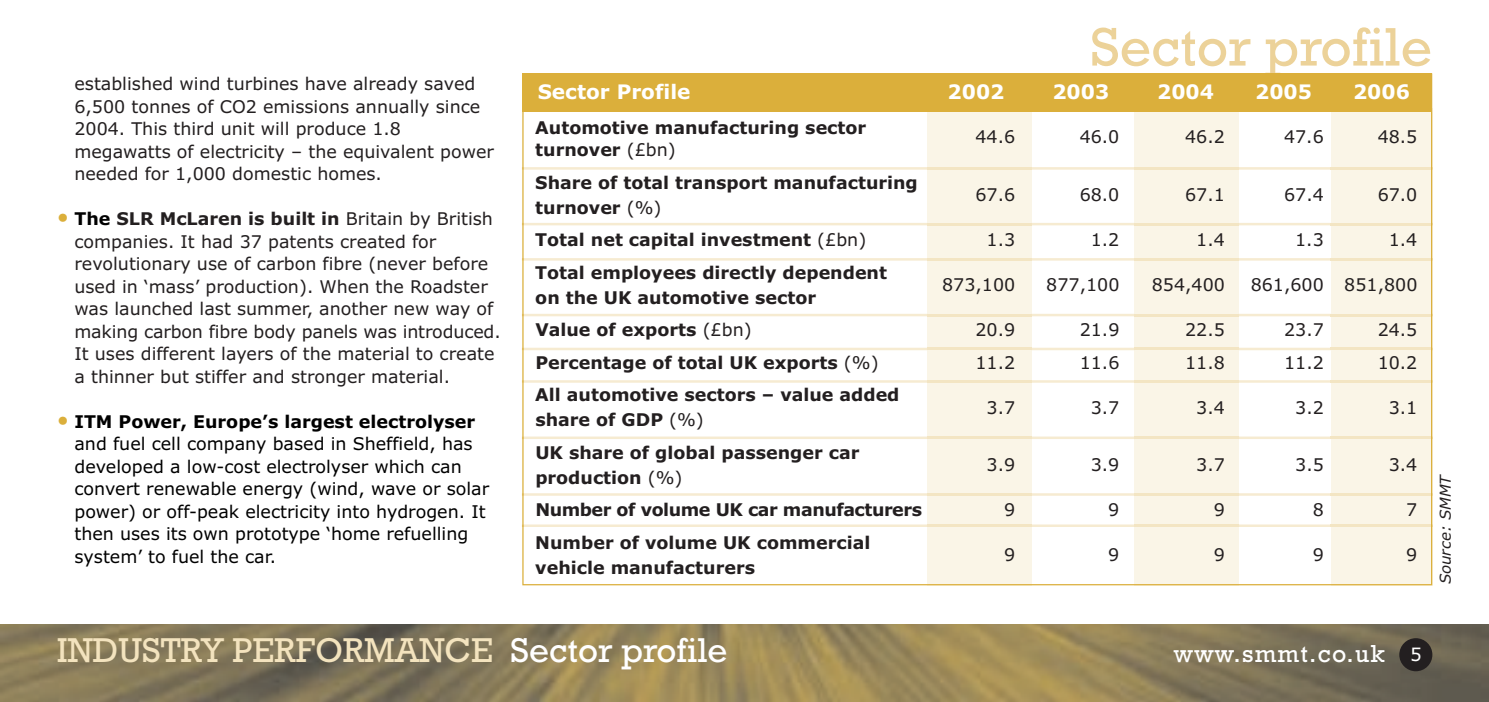
<style>
.page{position:relative;width:1489px;height:702px;background:#fff}
.page>*{position:absolute;margin:0;border:0;box-sizing:border-box;transform-origin:0 0}
.t1{font:55px "Rockwell";color:#ecd299}
.t2{font:35px "Rockwell";color:#f3e3be}
.t3{font:25px "Rockwell";letter-spacing:.05em;color:#fff}
.t4{font:700 20px "Verdana";color:#fff}
.t5{font:18.5px "Verdana";color:#fff}
.t6{font:17.5px/22.5px "Verdana";color:#231f20}
.t7{font:700 17.5px/25px "Verdana";color:#231f20}
.t8{font:17.5px/22.5px "Verdana";color:#000}
.t9{font:700 17.5px "Verdana";letter-spacing:-.025em;color:#231f20}
.t10{font:italic 15px "Verdana";color:#231f20}
.s1{font-size:22.5px;color:#dbaf3b}
.s2{font-weight:700;color:#000}
.s3{font-weight:700}
.s4{font-weight:400}
.s5{color:#fff}
</style>
<div class="page">
<div style="left:1330px;top:108px;width:101px;height:477px;background:#faf5e7"></div>
<div style="left:1134px;top:108px;width:104px;height:477px;background:#faf5e7"></div>
<div style="left:927px;top:108px;width:104px;height:477px;background:#faf5e7"></div>
<img style="left:0;top:624px;width:1488px;height:78px">
<div style="left:1399px;top:638px;width:33px;height:33px;background:#231f20;border-radius:50%"></div>
<div style="left:522px;top:74px;width:909px;height:38px;background:#dbaf3b"></div>
<hr style="left:1238px;top:348px;width:92px;height:2px;background:#f6ebd1">
<hr style="left:523px;top:348px;width:404px;height:2px;background:#f6ebd1">
<hr style="left:1031px;top:348px;width:103px;height:2px;background:#f6ebd1">
<hr style="left:1330px;top:348px;width:100px;height:2px;background:#f3e5c3">
<hr style="left:1134px;top:348px;width:104px;height:2px;background:#f3e5c3">
<hr style="left:927px;top:348px;width:104px;height:2px;background:#f3e5c3">
<hr style="left:1238px;top:223px;width:92px;height:2px;background:#f6ebd1">
<hr style="left:523px;top:223px;width:404px;height:2px;background:#f6ebd1">
<hr style="left:1031px;top:223px;width:103px;height:2px;background:#f6ebd1">
<hr style="left:1330px;top:223px;width:100px;height:2px;background:#f3e5c3">
<hr style="left:1134px;top:223px;width:104px;height:2px;background:#f3e5c3">
<hr style="left:927px;top:223px;width:104px;height:2px;background:#f3e5c3">
<hr style="left:1238px;top:258px;width:92px;height:2px;background:#f6ebd1">
<hr style="left:523px;top:258px;width:404px;height:2px;background:#f6ebd1">
<hr style="left:1031px;top:258px;width:103px;height:2px;background:#f6ebd1">
<hr style="left:1330px;top:258px;width:100px;height:2px;background:#f3e5c3">
<hr style="left:1134px;top:258px;width:104px;height:2px;background:#f3e5c3">
<hr style="left:927px;top:258px;width:104px;height:2px;background:#f3e5c3">
<hr style="left:1238px;top:167px;width:92px;height:3px;background:#f6ebd1">
<hr style="left:523px;top:167px;width:404px;height:3px;background:#f6ebd1">
<hr style="left:1031px;top:167px;width:103px;height:3px;background:#f6ebd1">
<hr style="left:1330px;top:167px;width:100px;height:3px;background:#f3e5c3">
<hr style="left:1134px;top:167px;width:104px;height:3px;background:#f3e5c3">
<hr style="left:927px;top:167px;width:104px;height:3px;background:#f3e5c3">
<hr style="left:1238px;top:314px;width:92px;height:2px;background:#f6ebd1">
<hr style="left:523px;top:314px;width:404px;height:2px;background:#f6ebd1">
<hr style="left:1031px;top:314px;width:103px;height:2px;background:#f6ebd1">
<hr style="left:1330px;top:314px;width:100px;height:2px;background:#f3e5c3">
<hr style="left:1134px;top:314px;width:104px;height:2px;background:#f3e5c3">
<hr style="left:927px;top:314px;width:104px;height:2px;background:#f3e5c3">
<hr style="left:1238px;top:380px;width:92px;height:2px;background:#f6ebd1">
<hr style="left:523px;top:380px;width:404px;height:2px;background:#f6ebd1">
<hr style="left:1031px;top:380px;width:103px;height:2px;background:#f6ebd1">
<hr style="left:1330px;top:380px;width:100px;height:2px;background:#f3e5c3">
<hr style="left:1134px;top:380px;width:104px;height:2px;background:#f3e5c3">
<hr style="left:927px;top:380px;width:104px;height:2px;background:#f3e5c3">
<hr style="left:1238px;top:436px;width:92px;height:3px;background:#f6ebd1">
<hr style="left:523px;top:436px;width:404px;height:3px;background:#f6ebd1">
<hr style="left:1031px;top:436px;width:103px;height:3px;background:#f6ebd1">
<hr style="left:1330px;top:436px;width:100px;height:3px;background:#f3e5c3">
<hr style="left:1134px;top:436px;width:104px;height:3px;background:#f3e5c3">
<hr style="left:927px;top:436px;width:104px;height:3px;background:#f3e5c3">
<hr style="left:1238px;top:493px;width:92px;height:2px;background:#f6ebd1">
<hr style="left:523px;top:493px;width:404px;height:2px;background:#f6ebd1">
<hr style="left:1031px;top:493px;width:103px;height:2px;background:#f6ebd1">
<hr style="left:1330px;top:493px;width:100px;height:2px;background:#f3e5c3">
<hr style="left:1134px;top:493px;width:104px;height:2px;background:#f3e5c3">
<hr style="left:927px;top:493px;width:104px;height:2px;background:#f3e5c3">
<hr style="left:1238px;top:524px;width:92px;height:3px;background:#f6ebd1">
<hr style="left:523px;top:524px;width:404px;height:3px;background:#f6ebd1">
<hr style="left:1031px;top:524px;width:103px;height:3px;background:#f6ebd1">
<hr style="left:1330px;top:524px;width:100px;height:3px;background:#f3e5c3">
<hr style="left:1134px;top:524px;width:104px;height:3px;background:#f3e5c3">
<hr style="left:927px;top:524px;width:104px;height:3px;background:#f3e5c3">
<p class="t6" style="left:74px;top:73px;width:421px">established wind turbines have already saved 6,500 tonnes of CO2 emissions annually since 2004. This third unit will produce 1.8 megawatts of electricity – the equivalent power needed for 1,000 domestic homes.</p>
<p class="t6" style="left:74px;top:208px;width:428px;text-indent:-18px"><span class="s1">•</span> <span class="s2">The</span> <span class="s3">SLR McLaren is built in</span> Britain by British companies. It had 37 patents created for revolutionary use of carbon fibre (never before used in ‘mass’ production). When the Roadster was launched last summer, another new way of making carbon fibre body panels was introduced.<br>It uses different layers of the material to create a thinner but stiffer and stronger material.</p>
<p class="t8" style="left:74px;top:410px;width:416px;text-indent:-18px"><span class="s1">•</span> <span class="s3">ITM Power, Europe’s largest electrolyser </span>and fuel cell company based in Sheffield, has developed a low-cost electrolyser which can convert renewable energy (wind, wave or solar power) or off-peak electricity into hydrogen. It then uses its own prototype ‘home refuelling system’ to fuel the car.</p>
<h1 class="t1" style="left:1090px;top:14px;width:343px">Sector profile</h1>
<p class="t4" style="left:537px;top:80px;width:154px">Sector Profile</p>
<p class="t4" style="left:947px;top:80px;width:58px">2002</p>
<p class="t4" style="left:1052px;top:80px;width:58px">2003</p>
<p class="t4" style="left:1157px;top:80px;width:58px">2004</p>
<p class="t4" style="left:1254px;top:80px;width:58px">2005</p>
<p class="t4" style="left:1352px;top:80px;width:58px">2006</p>
<p class="t7" style="left:535px;top:116px;width:332px;line-height:22.5px">Automotive manufacturing sector turnover <span class="s4">(£bn)</span></p>
<p class="t6" style="left:975px;top:126px;width:41px">44.6</p>
<p class="t6" style="left:1079px;top:126px;width:41px">46.0</p>
<p class="t6" style="left:1185px;top:126px;width:41px">46.2</p>
<p class="t6" style="left:1283px;top:126px;width:41px">47.6</p>
<p class="t6" style="left:1377px;top:126px;width:41px">48.5</p>
<p class="t7" style="left:535px;top:170px;width:384px">Share of total transport manufacturing turnover <span class="s4">(%)</span></p>
<p class="t6" style="left:975px;top:183px;width:41px">67.6</p>
<p class="t6" style="left:1079px;top:183px;width:41px">68.0</p>
<p class="t6" style="left:1185px;top:183px;width:41px">67.1</p>
<p class="t6" style="left:1283px;top:183px;width:41px">67.4</p>
<p class="t6" style="left:1377px;top:183px;width:41px">67.0</p>
<p class="t7" style="left:535px;top:228px;width:332px">Total net capital investment <span class="s4">(£bn)</span></p>
<p class="t6" style="left:986px;top:229px;width:30px">1.3</p>
<p class="t6" style="left:1090px;top:229px;width:30px">1.2</p>
<p class="t6" style="left:1196px;top:229px;width:30px">1.4</p>
<p class="t6" style="left:1294px;top:229px;width:30px">1.3</p>
<p class="t6" style="left:1388px;top:229px;width:30px">1.4</p>
<p class="t7" style="left:535px;top:260px;width:353px">Total employees directly dependent on the UK automotive sector</p>
<p class="t6" style="left:942px;top:273px;width:75px">873,100</p>
<p class="t6" style="left:1046px;top:273px;width:75px">877,100</p>
<p class="t6" style="left:1151px;top:273px;width:75px">854,400</p>
<p class="t6" style="left:1250px;top:273px;width:168px">861,600 851,800</p>
<p class="t7" style="left:535px;top:318px;width:218px">Value of exports <span class="s4">(£bn)</span></p>
<p class="t6" style="left:975px;top:319px;width:41px">20.9</p>
<p class="t6" style="left:1079px;top:319px;width:41px">21.9</p>
<p class="t6" style="left:1185px;top:319px;width:41px">22.5</p>
<p class="t6" style="left:1283px;top:319px;width:41px">23.7</p>
<p class="t6" style="left:1377px;top:319px;width:41px">24.5</p>
<p class="t7" style="left:535px;top:350px;width:345px">Percentage of total UK exports <span class="s4">(%)</span></p>
<p class="t6" style="left:975px;top:351px;width:41px">11.2</p>
<p class="t6" style="left:1079px;top:351px;width:41px">11.6</p>
<p class="t6" style="left:1185px;top:351px;width:41px">11.8</p>
<p class="t6" style="left:1283px;top:351px;width:41px">11.2</p>
<p class="t6" style="left:1377px;top:351px;width:41px">10.2</p>
<p class="t7" style="left:535px;top:383px;width:366px">All automotive sectors – value added share of GDP <span class="s4">(%)</span></p>
<p class="t6" style="left:986px;top:396px;width:30px">3.7</p>
<p class="t6" style="left:1090px;top:396px;width:30px">3.7</p>
<p class="t6" style="left:1196px;top:396px;width:30px">3.4</p>
<p class="t6" style="left:1294px;top:396px;width:30px">3.2</p>
<p class="t6" style="left:1388px;top:396px;width:30px">3.1</p>
<p class="t7" style="left:535px;top:440px;width:326px">UK share of global passenger car production <span class="s4">(%)</span></p>
<p class="t6" style="left:986px;top:453px;width:30px">3.9</p>
<p class="t6" style="left:1090px;top:453px;width:30px">3.9</p>
<p class="t6" style="left:1196px;top:453px;width:30px">3.7</p>
<p class="t6" style="left:1294px;top:453px;width:30px">3.5</p>
<p class="t6" style="left:1388px;top:453px;width:30px">3.4</p>
<p class="t9" style="left:535px;top:500px;width:388px">Number of volume UK car manufacturers</p>
<p class="t6" style="left:1004px;top:499px;width:13px">9</p>
<p class="t6" style="left:1108px;top:499px;width:13px">9</p>
<p class="t6" style="left:1213px;top:499px;width:13px">9</p>
<p class="t6" style="left:1312px;top:499px;width:13px">8</p>
<p class="t6" style="left:1406px;top:499px;width:13px">7</p>
<p class="t7" style="left:535px;top:530px;width:336px">Number of volume UK commercial vehicle manufacturers</p>
<p class="t6" style="left:1004px;top:543px;width:13px">9</p>
<p class="t6" style="left:1108px;top:543px;width:13px">9</p>
<p class="t6" style="left:1213px;top:543px;width:13px">9</p>
<p class="t6" style="left:1312px;top:543px;width:13px">9</p>
<p class="t6" style="left:1406px;top:543px;width:13px">9</p>
<p class="t10" style="left:1436px;top:584px;width:112px;rotate:-90deg">Source: SMMT</p>
<h2 class="t2" style="left:57px;top:629px;width:672px">INDUSTRY PERFORMANCE <span class="s5">Sector profile</span></h2>
<p class="t5" style="left:1409px;top:643px;width:13px">5</p>
<h3 class="t3" style="left:1173px;top:638px;width:212px">www.smmt.co.uk</h3>
</div>
